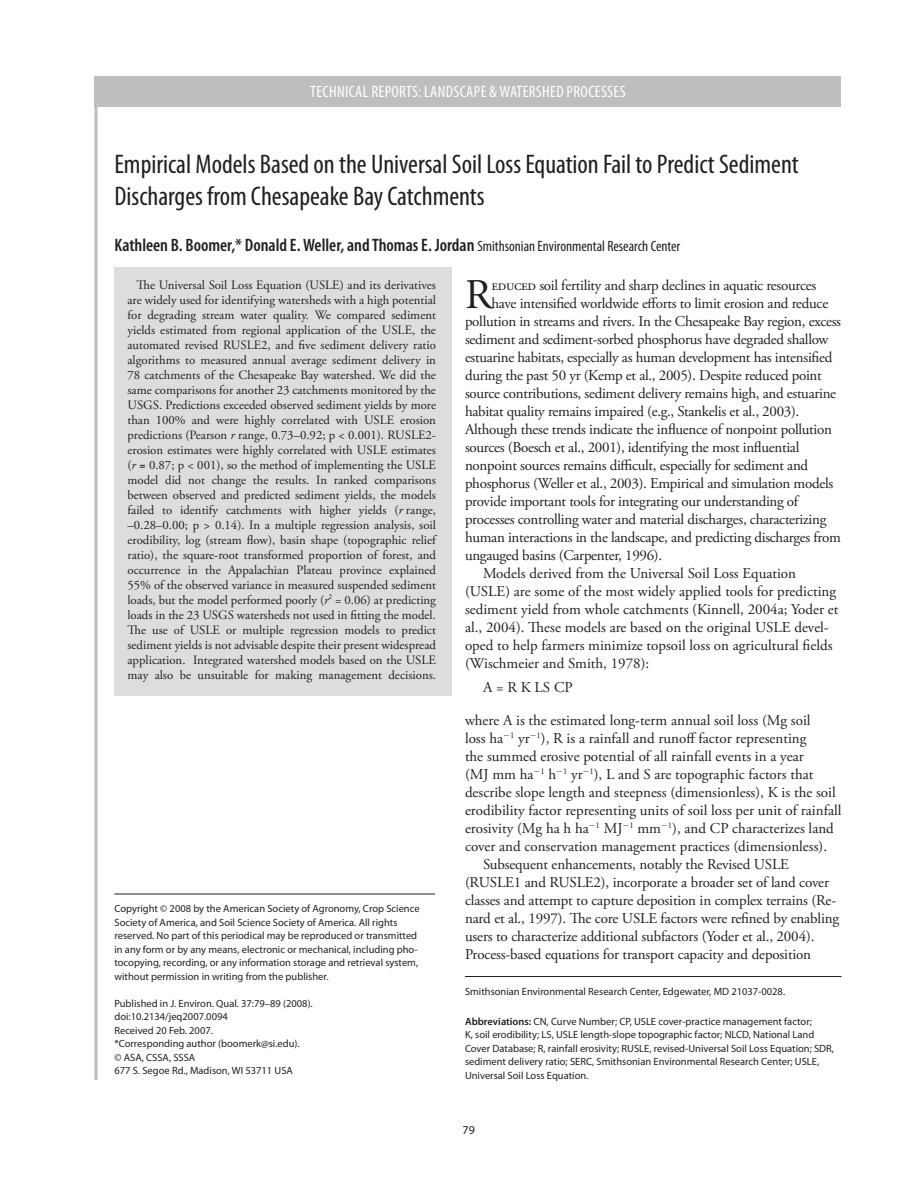
<style>
.page{position:relative;width:918px;height:1188px;background:#fff}
.page>*{position:absolute;margin:0;border:0;box-sizing:border-box;transform-origin:0 0}
.t1{font:42.15px "Adobe Garamond Pro";color:#231f20}
.t2{font:condensed 27px/32.4px "Myriad Pro";color:#231f20}
.t3{font:600 condensed 18px "Myriad Pro";color:#231f20}
.t4{font:condensed 16.5px "Myriad Pro";letter-spacing:.02em;color:#fff}
.t5{font:15px "Adobe Garamond Pro";letter-spacing:-.01em;color:#231f20}
.t6{font:12.75px/15px "Adobe Garamond Pro";color:#231f20;text-align:justify}
.t7{font:12px "Myriad Pro";color:#231f20}
.t8{font:10.5px/13.5px "Myriad Pro";color:#231f20}
.s1{font-weight:400;font-size:15px}
.s2{font-style:italic}
.s3{font-weight:700;font-style:italic}
.s4{font-weight:600}
</style>
<div class="page">
<svg style="left:94px;top:107px;width:4px;height:973px;background:#cccecf"></svg>
<div style="left:115px;top:267px;width:337px;height:428px;background:#dcddde"></div>
<div style="left:94px;top:76px;width:748px;height:31px;background:#bcbec0"></div>
<hr style="left:465px;top:976px;width:377px;height:1px;background:#231f20">
<hr style="left:114px;top:894px;width:321px;height:1px;background:#231f20">
<p class="t4" style="left:310px;top:85px;width:317px">TECHNICAL REPORTS: LANDSCAPE &amp; WATERSHED PROCESSES</p>
<h2 class="t2" style="left:114px;top:150px;width:686px">Empirical Models Based on the Universal Soil Loss Equation Fail to Predict Sediment<br>Discharges from Chesapeake Bay Catchments</h2>
<p class="t3" style="left:114px;top:239px;width:567px">Kathleen B. Boomer,* Donald E. Weller, and Thomas E. Jordan <span class="s1">Smithsonian Environmental Research Center</span></p>
<h1 class="t1" style="left:465px;top:278px;width:29px">R</h1>
<p class="t6" style="left:127px;top:278px;width:310px;text-indent:9px">The Universal Soil Loss Equation (USLE) and its derivatives are widely used for identifying watersheds with a high potential for degrading stream water quality. We compared sediment yields estimated from regional application of the USLE, the automated revised RUSLE2, and five sediment delivery ratio algorithms to measured annual average sediment delivery in 78 catchments of the Chesapeake Bay watershed. We did the same comparisons for another 23 catchments monitored by the USGS. Predictions exceeded observed sediment yields by more than 100% and were highly correlated with USLE erosion predictions (Pearson <span class="s2">r</span> range, 0.73–0.92; p &lt; 0.001). RUSLE2- erosion estimates were highly correlated with USLE estimates (<span class="s2">r</span> <span class="s3">=</span> 0.87; p &lt; 001), so the method of implementing the USLE model did not change the results. In ranked comparisons between observed and predicted sediment yields, the models failed to identify catchments with higher yields (<span class="s2">r</span> range, –0.28–0.00; p &gt; 0.14). In a multiple regression analysis, soil erodibility, log (stream flow), basin shape (topographic relief ratio), the square-root transformed proportion of forest, and occurrence in the Appalachian Plateau province explained 55% of the observed variance in measured suspended sediment loads, but the model performed poorly (<span class="s2">r</span><sup>2</sup> = 0.06) at predicting loads in the 23 USGS watersheds not used in fitting the model.<br>The use of USLE or multiple regression models to predict sediment yields is not advisable despite their present widespread application. Integrated watershed models based on the USLE may also be unsuitable for making management decisions.</p>
<p class="t5" style="left:491px;top:280px;width:326px">educed soil fertility and sharp declines in aquatic resources</p>
<p class="t5" style="left:491px;top:298px;width:338px">have intensified worldwide efforts to limit erosion and reduce</p>
<p class="t5" style="left:465px;top:316px;width:378px">pollution in streams and rivers. In the Chesapeake Bay region, excess</p>
<p class="t5" style="left:465px;top:334px;width:365px">sediment and sediment-sorbed phosphorus have degraded shallow</p>
<p class="t5" style="left:465px;top:352px;width:369px">estuarine habitats, especially as human development has intensified</p>
<p class="t5" style="left:465px;top:370px;width:358px">during the past 50 yr (Kemp et al., 2005). Despite reduced point</p>
<p class="t5" style="left:465px;top:388px;width:373px">source contributions, sediment delivery remains high, and estuarine</p>
<p class="t5" style="left:465px;top:406px;width:336px">habitat quality remains impaired (e.g., Stankelis et al., 2003).</p>
<p class="t5" style="left:465px;top:424px;width:368px">Although these trends indicate the influence of nonpoint pollution</p>
<p class="t5" style="left:465px;top:442px;width:336px">sources (Boesch et al., 2001), identifying the most influential</p>
<p class="t5" style="left:465px;top:460px;width:345px">nonpoint sources remains difficult, especially for sediment and</p>
<p class="t5" style="left:465px;top:478px;width:370px">phosphorus (Weller et al., 2003). Empirical and simulation models</p>
<p class="t5" style="left:465px;top:496px;width:335px">provide important tools for integrating our understanding of</p>
<p class="t5" style="left:465px;top:514px;width:363px">processes controlling water and material discharges, characterizing</p>
<p class="t5" style="left:465px;top:532px;width:377px">human interactions in the landscape, and predicting discharges from</p>
<p class="t5" style="left:465px;top:550px;width:199px">ungauged basins (Carpenter, 1996).</p>
<p class="t5" style="left:483px;top:568px;width:315px">Models derived from the Universal Soil Loss Equation</p>
<p class="t5" style="left:465px;top:586px;width:373px">(USLE) are some of the most widely applied tools for predicting</p>
<p class="t5" style="left:465px;top:604px;width:375px">sediment yield from whole catchments (Kinnell, 2004a; Yoder et</p>
<p class="t5" style="left:465px;top:622px;width:365px">al., 2004). These models are based on the original USLE devel-</p>
<p class="t5" style="left:465px;top:640px;width:369px">oped to help farmers minimize topsoil loss on agricultural fields</p>
<p class="t5" style="left:465px;top:658px;width:186px">(Wischmeier and Smith, 1978):</p>
<p class="t5" style="left:483px;top:682px;width:91px">A = R K LS CP</p>
<p class="t5" style="left:465px;top:715px;width:347px">where A is the estimated long-term annual soil loss (Mg soil</p>
<p class="t5" style="left:465px;top:733px;width:343px">loss ha−<sup>1</sup> yr−<sup>1</sup>), R is a rainfall and runoff factor representing</p>
<p class="t5" style="left:465px;top:751px;width:340px">the summed erosive potential of all rainfall events in a year</p>
<p class="t5" style="left:465px;top:769px;width:350px">(MJ mm ha−<sup>1</sup> h−<sup>1</sup> yr−<sup>1</sup>), L and S are topographic factors that</p>
<p class="t5" style="left:465px;top:787px;width:372px">describe slope length and steepness (dimensionless), K is the soil</p>
<p class="t5" style="left:465px;top:805px;width:378px">erodibility factor representing units of soil loss per unit of rainfall</p>
<p class="t5" style="left:465px;top:823px;width:370px">erosivity (Mg ha h ha−<sup>1</sup> MJ−<sup>1</sup> mm−<sup>1</sup>), and CP characterizes land</p>
<p class="t5" style="left:465px;top:841px;width:364px">cover and conservation management practices (dimensionless).</p>
<p class="t5" style="left:483px;top:859px;width:307px">Subsequent enhancements, notably the Revised USLE</p>
<p class="t5" style="left:465px;top:877px;width:366px">(RUSLE1 and RUSLE2), incorporate a broader set of land cover</p>
<p class="t5" style="left:465px;top:895px;width:373px">classes and attempt to capture deposition in complex terrains (Re-</p>
<p class="t5" style="left:465px;top:913px;width:376px">nard et al., 1997). The core USLE factors were refined by enabling</p>
<p class="t5" style="left:465px;top:931px;width:351px">users to characterize additional subfactors (Yoder et al., 2004).</p>
<p class="t5" style="left:465px;top:949px;width:348px">Process-based equations for transport capacity and deposition</p>
<p class="t8" style="left:114px;top:903px;width:307px">Copyright © 2008 by the American Society of Agronomy, Crop Science Society of America, and Soil Science Society of America. All rights reserved. No part of this periodical may be reproduced or transmitted in any form or by any means, electronic or mechanical, including pho&shy;tocopying, recording, or any information storage and retrieval system, without permission in writing from the publisher.</p>
<p class="t8" style="left:114px;top:998px;width:200px">Published in J. Environ. Qual. 37:79–89 (2008). doi:10.2134/jeq2007.0094<br>Received 20 Feb. 2007.<br>*Corresponding author (boomerk@si.edu).<br>© ASA, CSSA, SSSA<br>677 S. Segoe Rd., Madison, WI 53711 USA</p>
<p class="t8" style="left:465px;top:986px;width:322px">Smithsonian Environmental Research Center, Edgewater, MD 21037-0028.</p>
<p class="t8" style="left:465px;top:1016px;width:371px"><span class="s4">Abbreviations:</span> CN, Curve Number; CP, USLE cover-practice management factor;<br>K, soil erodibility; LS, USLE length-slope topographic factor; NLCD, National Land Cover Database; R, rainfall erosivity; RUSLE, revised-Universal Soil Loss Equation; SDR, sediment delivery ratio; SERC, Smithsonian Environmental Research Center; USLE, Universal Soil Loss Equation.</p>
<p class="t7" style="left:463px;top:1125px;width:14px">79</p>
</div>
